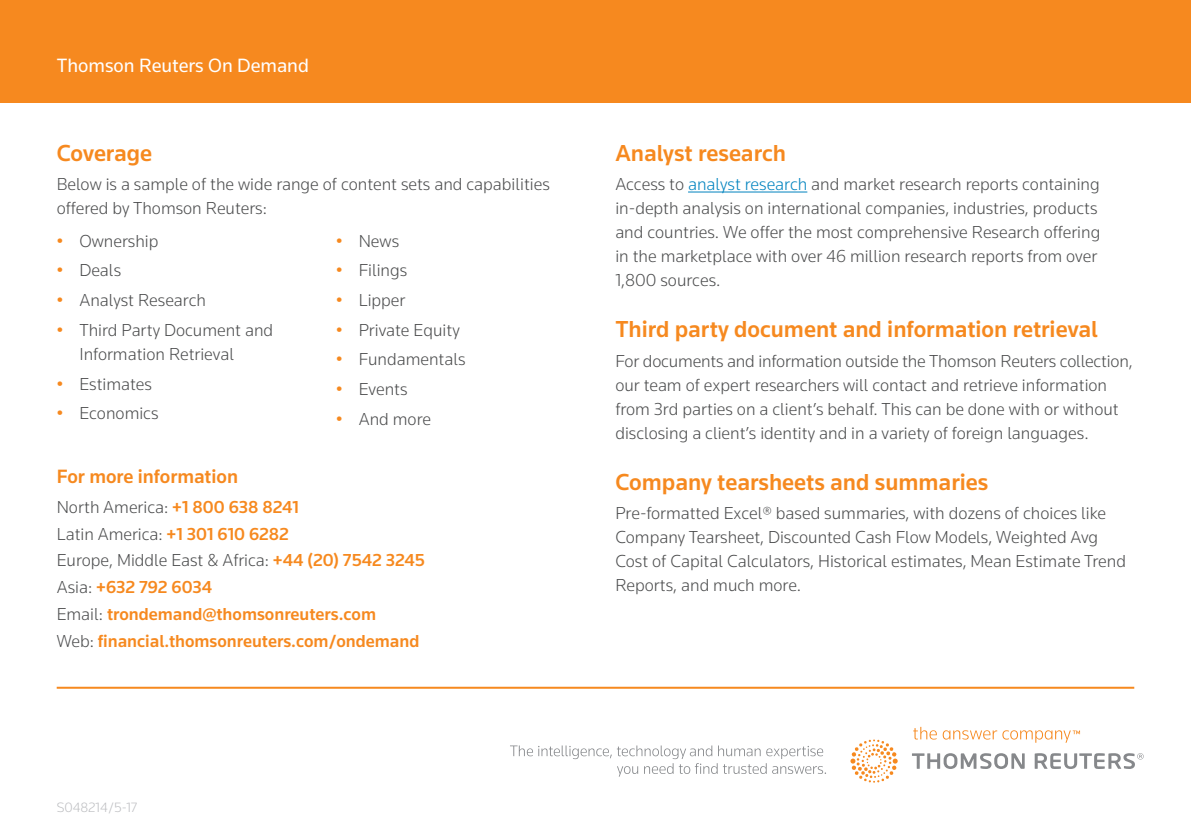
<style>
.page{position:relative;width:1191px;height:840px;background:#fff}
.page>*{position:absolute;margin:0;border:0;box-sizing:border-box;transform-origin:0 0}
.t1{font:500 24px "Knowledge";color:#f6891f}
.t2{font:20px "Knowledge";color:#fff}
.t3{font:500 20px "Knowledge";color:#f6891f}
.t4{font:300 18px/24px "Knowledge";color:#4b4c4d}
.t5{font:500 18px/26.8px "Knowledge";color:#f6891f}
.t6{font:300 14px "Knowledge";color:#bcbdc0}
.s1{font-weight:400;color:#f6891f}
.s2{font-weight:300;color:#4b4c4d}
.s3{color:#0083bf}
</style>
<div class="page">
<div style="left:0;top:0;width:1191px;height:102px;background:#f6891f"></div>
<svg style="left:510px;top:726px;width:633px;height:56px"></svg>
<hr style="left:57px;top:686px;width:1077px;height:2px;background:#f6891f">
<hr style="left:688px;top:191px;width:119px;height:1px;background:#0083bf">
<p class="t2" style="left:57px;top:53px;width:254px">Thomson Reuters On Demand</p>
<h1 class="t1" style="left:57px;top:138px;width:97px">Coverage</h1>
<p class="t4" style="left:57px;top:172px;width:495px">Below is a sample of the wide range of content sets and capabilities offered by Thomson Reuters:</p>
<p class="t4" style="left:57px;top:228px;width:103px"><span class="s1">•</span> Ownership</p>
<p class="t4" style="left:57px;top:258px;width:66px"><span class="s1">•</span> Deals</p>
<p class="t4" style="left:57px;top:287px;width:151px"><span class="s1">•</span> Analyst Research</p>
<p class="t4" style="left:79px;top:317px;width:195px;text-indent:-23px"><span class="s1">•</span> Third Party Document and<br>Information Retrieval</p>
<p class="t4" style="left:57px;top:371px;width:97px"><span class="s1">•</span> Estimates</p>
<p class="t4" style="left:57px;top:400px;width:103px"><span class="s1">•</span> Economics</p>
<p class="t4" style="left:336px;top:228px;width:65px"><span class="s1">•</span> News</p>
<p class="t4" style="left:336px;top:258px;width:73px"><span class="s1">•</span> Filings</p>
<p class="t4" style="left:336px;top:287px;width:71px"><span class="s1">•</span> Lipper</p>
<p class="t4" style="left:336px;top:317px;width:125px"><span class="s1">•</span> Private Equity</p>
<p class="t4" style="left:336px;top:347px;width:131px"><span class="s1">•</span> Fundamentals</p>
<p class="t4" style="left:336px;top:376px;width:73px"><span class="s1">•</span> Events</p>
<p class="t4" style="left:336px;top:406px;width:96px"><span class="s1">•</span> And more</p>
<p class="t3" style="left:57px;top:463px;width:183px">For more information</p>
<p class="t5" style="left:57px;top:492px;width:370px"><span class="s2">North America:</span> +1 800 638 8241<br><span class="s2">Latin America:</span> +1 301 610 6282<br><span class="s2">Europe, Middle East &amp; Africa:</span> +44 (20) 7542 3245<br><span class="s2">Asia:</span> +632 792 6034<br><span class="s2">Email:</span> trondemand@thomsonreuters.com<br><span class="s2">Web:</span> financial.thomsonreuters.com/ondemand</p>
<p class="t6" style="left:57px;top:797px;width:82px">S048214/5-17</p>
<h1 class="t1" style="left:615px;top:138px;width:172px">Analyst research</h1>
<p class="t4" style="left:615px;top:172px;width:486px">Access to <span class="s3">analyst research</span> and market research reports containing in-depth analysis on international companies, industries, products and countries. We offer the most comprehensive Research offering in the marketplace with over 46 million research reports from over 1,800 sources.</p>
<h1 class="t1" style="left:615px;top:314px;width:484px">Third party document and information retrieval</h1>
<p class="t4" style="left:615px;top:348px;width:519px">For documents and information outside the Thomson Reuters collection, our team of expert researchers will contact and retrieve information from 3rd parties on a client’s behalf. This can be done with or without disclosing a client’s identity and in a variety of foreign languages.</p>
<h1 class="t1" style="left:615px;top:466px;width:374px">Company tearsheets and summaries</h1>
<p class="t4" style="left:615px;top:500px;width:512px">Pre-formatted Excel® based summaries, with dozens of choices like Company Tearsheet, Discounted Cash Flow Models, Weighted Avg Cost of Capital Calculators, Historical estimates, Mean Estimate Trend Reports, and much more.</p>
</div>
